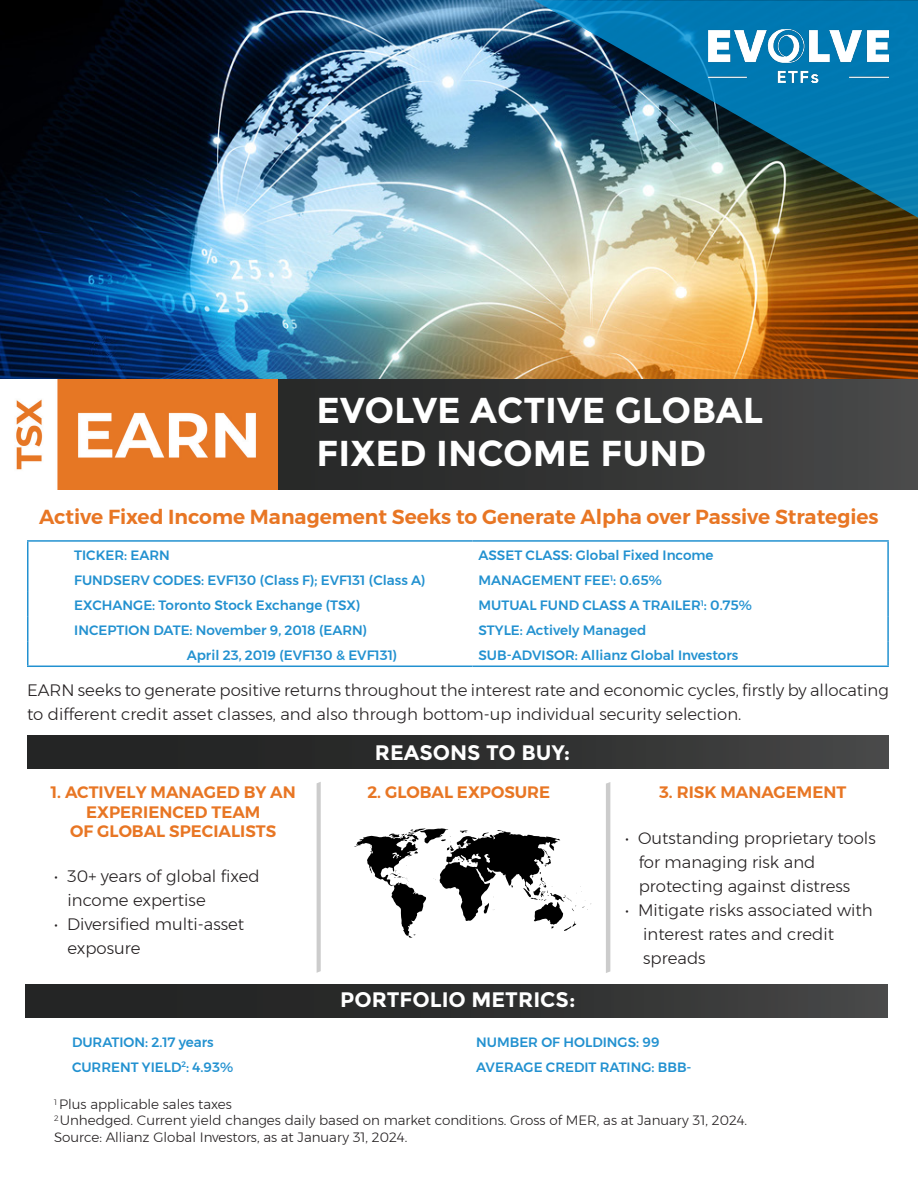
<style>
.page{position:relative;width:918px;height:1188px;background:#fff}
.page>*{position:absolute;margin:0;border:0;box-sizing:border-box;transform-origin:0 0}
.t1{font:700 36px "Montserrat";color:#fff}
.t2{font:700 21px "Montserrat";color:#fff}
.t3{font:600 20.25px "Montserrat";color:#e87624}
.t4{font:300 16.5px/24px "Montserrat";color:#231f20}
.t5{font:600 16.5px "Montserrat";color:#e87624}
.t6{font:500 13.5px "Montserrat";color:#2291d0}
.t7{font:300 13.5px/16.2px "Montserrat";color:#231f20}
</style>
<div class="page">
<img style="left:0;top:0;width:918px;height:380px">
<img style="left:534px;top:0;width:384px;height:218px">
<div style="left:277px;top:380px;width:641px;height:109px;background:linear-gradient(to right,#242524,#484848)"></div>
<img style="left:16px;top:380px;width:261px;height:109px">
<hr style="left:27px;top:540px;width:445px;height:2px;background:#2291d0">
<hr style="left:472px;top:540px;width:417px;height:2px;background:#2291d0">
<hr style="left:887px;top:542px;width:2px;height:24px;background:#2291d0">
<hr style="left:887px;top:566px;width:2px;height:25px;background:#2291d0">
<hr style="left:887px;top:591px;width:2px;height:25px;background:#2291d0">
<hr style="left:887px;top:616px;width:2px;height:25px;background:#2291d0">
<svg style="left:27px;top:542px;width:1px;height:124px"></svg>
<hr style="left:887px;top:641px;width:2px;height:25px;background:#2291d0">
<hr style="left:27px;top:666px;width:445px;height:1px;background:#2291d0">
<hr style="left:472px;top:666px;width:417px;height:1px;background:#2291d0">
<div style="left:27px;top:736px;width:862px;height:33px;background:linear-gradient(to right,#1d1e1e,#434343)"></div>
<svg style="left:317px;top:782px;width:4px;height:191px"></svg>
<svg style="left:606px;top:782px;width:4px;height:191px"></svg>
<div style="left:26px;top:985px;width:861px;height:33px;background:linear-gradient(to right,#1d1e1e,#424343)"></div>
<svg style="left:354px;top:828px;width:237px;height:110px"></svg>
<img style="left:708px;top:30px;width:181px;height:52px">
<p class="t1" style="left:317px;top:388px;width:448px">EVOLVE ACTIVE GLOBAL</p>
<p class="t1" style="left:317px;top:432px;width:391px">FIXED INCOME FUND</p>
<p class="t3" style="left:39px;top:501px;width:841px">Active Fixed Income Management Seeks to Generate Alpha over Passive Strategies</p>
<p class="t6" style="left:74px;top:545px;width:97px">TICKER: EARN</p>
<p class="t6" style="left:478px;top:545px;width:237px">ASSET CLASS: Global Fixed Income</p>
<p class="t6" style="left:74px;top:570px;width:353px">FUNDSERV CODES: EVF130 (Class F); EVF131 (Class A)</p>
<p class="t6" style="left:478px;top:570px;width:185px">MANAGEMENT FEE<sup>1</sup>: 0.65%</p>
<p class="t6" style="left:74px;top:595px;width:288px">EXCHANGE: Toronto Stock Exchange (TSX)</p>
<p class="t6" style="left:478px;top:595px;width:275px">MUTUAL FUND CLASS A TRAILER<sup>1</sup>: 0.75%</p>
<p class="t6" style="left:74px;top:620px;width:294px">INCEPTION DATE: November 9, 2018 (EARN)</p>
<p class="t6" style="left:478px;top:620px;width:169px">STYLE: Actively Managed</p>
<p class="t6" style="left:187px;top:645px;width:212px">April 23, 2019 (EVF130 &amp; EVF131)</p>
<p class="t6" style="left:478px;top:645px;width:261px">SUB-ADVISOR: Allianz Global Investors</p>
<p class="t4" style="left:27px;top:678px;width:863px">EARN seeks to generate positive returns throughout the interest rate and economic cycles, firstly by allocating to different credit asset classes, and also through bottom-up individual security selection.</p>
<p class="t5" style="left:51px;top:779px;width:246px">1. ACTIVELY MANAGED BY AN</p>
<p class="t5" style="left:86px;top:799px;width:176px">EXPERIENCED TEAM</p>
<p class="t5" style="left:70px;top:818px;width:207px">OF GLOBAL SPECIALISTS</p>
<p class="t4" style="left:54px;top:864px;width:207px">• 30+ years of global fixed</p>
<p class="t4" style="left:68px;top:888px;width:140px">income expertise</p>
<p class="t4" style="left:54px;top:912px;width:192px">• Diversified multi-asset</p>
<p class="t4" style="left:68px;top:936px;width:74px">exposure</p>
<p class="t2" style="left:375px;top:740px;width:197px">REASONS TO BUY:</p>
<p class="t5" style="left:367px;top:779px;width:184px">2. GLOBAL EXPOSURE</p>
<p class="t5" style="left:659px;top:779px;width:189px">3. RISK MANAGEMENT</p>
<p class="t4" style="left:625px;top:826px;width:252px">• Outstanding proprietary tools</p>
<p class="t4" style="left:639px;top:850px;width:178px">for managing risk and</p>
<p class="t4" style="left:639px;top:874px;width:213px">protecting against distress</p>
<p class="t4" style="left:625px;top:898px;width:249px">• Mitigate risks associated with</p>
<p class="t4" style="left:643px;top:922px;width:192px">interest rates and credit</p>
<p class="t4" style="left:643px;top:946px;width:64px">spreads</p>
<p class="t2" style="left:340px;top:987px;width:237px">PORTFOLIO METRICS:</p>
<p class="t6" style="left:72px;top:1031px;width:143px">DURATION: 2.17 years</p>
<p class="t6" style="left:476px;top:1031px;width:185px">NUMBER OF HOLDINGS: 99</p>
<p class="t6" style="left:72px;top:1056px;width:163px">CURRENT YIELD<sup>2</sup>: 4.93%</p>
<p class="t6" style="left:476px;top:1056px;width:217px">AVERAGE CREDIT RATING: BBB-</p>
<p class="t7" style="left:54px;top:1096px;width:695px"><sup>1</sup> Plus applicable sales taxes<br><sup>2</sup> Unhedged. Current yield changes daily based on market conditions. Gross of MER, as at January 31, 2024.</p>
<p class="t7" style="left:54px;top:1129px;width:355px">Source: Allianz Global Investors, as at January 31, 2024.</p>
</div>
